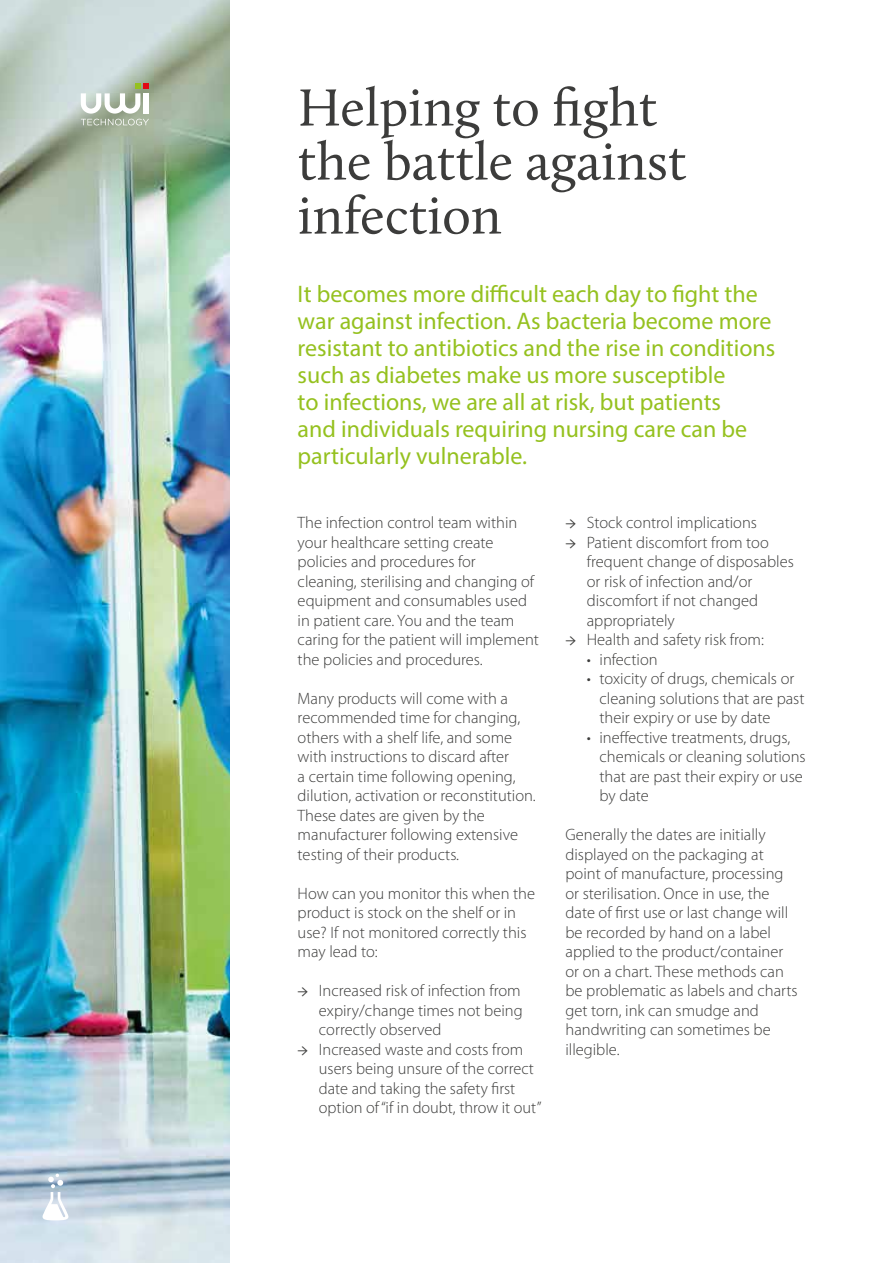
<style>
.page{position:relative;width:893px;height:1263px;background:#fff}
.page>*{position:absolute;margin:0;border:0;box-sizing:border-box;transform-origin:0 0}
.t1{font:54px/54px "Calluna";color:#3c3c3b}
.t2{font:24px/27px "Myriad Pro";color:#95c11f}
.t3{font:300 16.5px/19.5px "Myriad Pro";color:#3c3c3b}
.s1{font-family:"Minion Pro";font-weight:400}
</style>
<div class="page">
<img style="left:0;top:0;width:230px;height:1263px">
<svg style="left:81px;top:83px;width:68px;height:42px"></svg>
<svg style="left:42px;top:1174px;width:27px;height:46px"></svg>
<h1 class="t1" style="left:298px;top:80px;width:390px">Helping to fight the battle against infection</h1>
<p class="t2" style="left:298px;top:280px;width:479px">It becomes more difficult each day to fight the war against infection. As bacteria become more resistant to antibiotics and the rise in conditions such as diabetes make us more susceptible<br>to infections, we are all at risk, but patients<br>and individuals requiring nursing care can be particularly vulnerable.</p>
<p class="t3" style="left:298px;top:513px;width:243px">The infection control team within your healthcare setting create policies and procedures for cleaning, sterilising and changing of equipment and consumables used in patient care. You and the team caring for the patient will implement the policies and procedures.</p>
<p class="t3" style="left:298px;top:688px;width:240px">Many products will come with a recommended time for changing, others with a shelf life, and some with instructions to discard after<br>a certain time following opening, dilution, activation or reconstitution.<br>These dates are given by the manufacturer following extensive testing of their products.</p>
<p class="t3" style="left:298px;top:884px;width:239px">How can you monitor this when the product is stock on the shelf or in use? If not monitored correctly this may lead to:</p>
<p class="t3" style="left:319px;top:981px;width:205px;text-indent:-21px"><span class="s1">→</span> Increased risk of infection from expiry/change times not being correctly observed</p>
<p class="t3" style="left:319px;top:1039px;width:224px;text-indent:-21px"><span class="s1">→</span> Increased waste and costs from users being unsure of the correct date and taking the safety first option of “if in doubt, throw it out”</p>
<p class="t3" style="left:566px;top:513px;width:193px"><span class="s1">→</span> Stock control implications</p>
<p class="t3" style="left:587px;top:532px;width:208px;text-indent:-21px"><span class="s1">→</span> Patient discomfort from too frequent change of disposables or risk of infection and/or discomfort if not changed appropriately</p>
<p class="t3" style="left:566px;top:630px;width:200px"><span class="s1">→</span> Health and safety risk from:</p>
<p class="t3" style="left:587px;top:649px;width:72px">• infection</p>
<p class="t3" style="left:600px;top:669px;width:206px;text-indent:-13px">• toxicity of drugs, chemicals or cleaning solutions that are past their expiry or use by date</p>
<p class="t3" style="left:600px;top:727px;width:208px;text-indent:-13px">• ineffective treatments, drugs, chemicals or cleaning solutions that are past their expiry or use by date</p>
<p class="t3" style="left:565px;top:825px;width:234px">Generally the dates are initially displayed on the packaging at point of manufacture, processing or sterilisation. Once in use, the date of first use or last change will be recorded by hand on a label applied to the product/container or on a chart. These methods can be problematic as labels and charts get torn, ink can smudge and handwriting can sometimes be illegible.</p>
</div>
